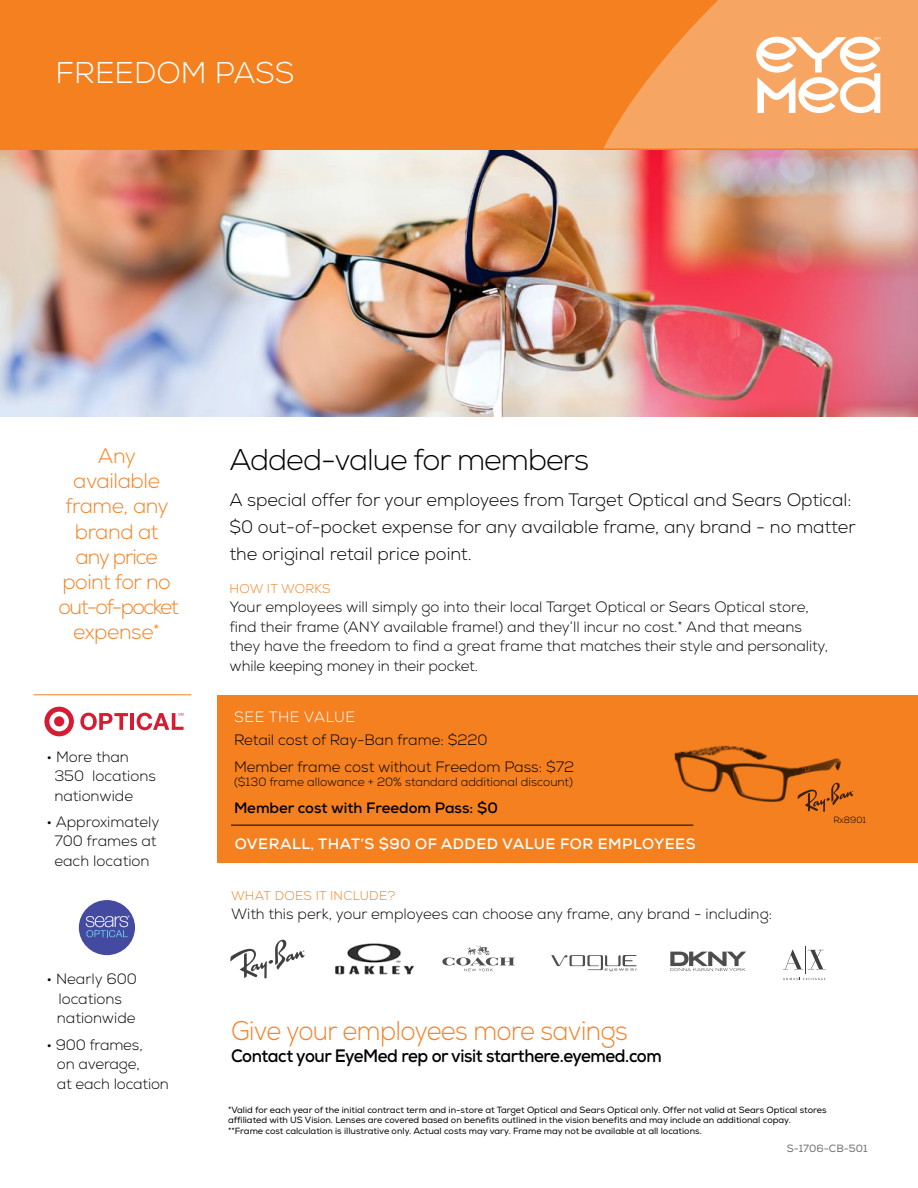
<style>
.page{position:relative;width:918px;height:1188px;background:#fff}
.page>*{position:absolute;margin:0;border:0;box-sizing:border-box;transform-origin:0 0}
.t1{font:300 30px "Nexa";letter-spacing:-.03em;color:#000}
.t2{font:300 30px "Nexa";color:#fff}
.t3{font:300 27px "Nexa";letter-spacing:-.025em;color:#f58025;scale:.94 1}
.t4{font:300 21px/25.2px "Nexa";letter-spacing:-.025em;color:#f58020;text-align:center}
.t5{font:300 18px/27px "Nexa";color:#000}
.t6{font:700 18px "Nexa";letter-spacing:-.025em;color:#000;scale:.94 1}
.t7{font:300 15px/19.5px "Nexa";color:#000}
.t8{font:700 15px "Nexa";letter-spacing:.035em;color:#fff}
.t9{font:700 15px "Nexa";color:#000}
.t10{font:300 15px "Nexa";letter-spacing:.035em;color:#fff}
.t11{font:300 12.75px "Nexa";letter-spacing:.02em;color:#f58020}
.t12{font:300 12px "Nexa";color:#000}
.t13{font:10.5px "Nexa";color:#6d6e71}
.t14{font:9px/10.8px "Nexa";color:#000}
.t15{font:300 9px "Nexa";color:#000}
</style>
<div class="page">
<img style="left:0;top:149px;width:918px;height:268px">
<svg style="left:551px;top:955px;width:86px;height:16px"></svg>
<svg style="left:442px;top:945px;width:73px;height:26px"></svg>
<svg style="left:230px;top:940px;width:75px;height:38px"></svg>
<svg style="left:783px;top:946px;width:43px;height:34px"></svg>
<svg style="left:670px;top:952px;width:76px;height:19px"></svg>
<svg style="left:44px;top:707px;width:30px;height:29px"></svg>
<svg style="left:80px;top:713px;width:48px;height:17px"></svg>
<hr style="left:131px;top:713px;width:3px;height:17px;background:#d71b32">
<svg style="left:137px;top:713px;width:47px;height:17px"></svg>
<div style="left:79px;top:900px;width:56px;height:55px;background:#434a9f;border-radius:50%"></div>
<svg style="left:79px;top:915px;width:51px;height:22px"></svg>
<div style="left:217px;top:695px;width:701px;height:168px;background:#f58020"></div>
<hr style="left:231px;top:825px;width:462px;height:1px;background:#000">
<svg style="left:845px;top:790px;width:9px;height:8px"></svg>
<div style="left:0;top:0;width:918px;height:149px;background:#f58020"></div>
<svg style="left:604px;top:0;width:314px;height:148px;fill:#f7a562"></svg>
<svg style="left:756px;top:37px;width:124px;height:76px;background:#facba4"></svg>
<hr style="left:34px;top:694px;width:157px;height:1px;background:#f58020">
<img style="left:335px;top:943px;width:79px;height:32px">
<img style="left:674px;top:745px;width:171px;height:67px">
<h1 class="t2" style="left:56px;top:55px;width:241px">FREEDOM PASS</h1>
<h3 class="t4" style="left:59px;top:444px;width:122px">Any available frame, any brand at any price point for no out-of-pocket expense*</h3>
<p class="t7" style="left:54px;top:747px;width:103px;text-indent:-8px">• More than<br>350 locations nationwide</p>
<p class="t7" style="left:46px;top:812px;width:115px;text-align:center">• Approximately<br>700 frames at each location</p>
<p class="t7" style="left:57px;top:970px;width:81px;text-indent:-10px">• Nearly 600 locations nationwide</p>
<p class="t7" style="left:57px;top:1035px;width:113px;text-indent:-10px">• 900 frames,<br>on average,<br>at each location</p>
<h1 class="t1" style="left:230px;top:442px;width:361px">Added-value for members</h1>
<p class="t5" style="left:230px;top:487px;width:628px">A special offer for your employees from Target Optical and Sears Optical: $0 out-of-pocket expense for any available frame, any brand - no matter the original retail price point.</p>
<p class="t11" style="left:230px;top:581px;width:103px">HOW IT WORKS</p>
<p class="t7" style="left:230px;top:598px;width:600px">Your employees will simply go into their local Target Optical or Sears Optical store, find their frame (ANY available frame!) and they’ll incur no cost.* And that means they have the freedom to find a great frame that matches their style and personality, while keeping money in their pocket.</p>
<p class="t10" style="left:234px;top:708px;width:123px">SEE THE VALUE</p>
<p class="t7" style="left:234px;top:727px;width:342px;line-height:27px">Retail cost of Ray-Ban frame: $220<br>Member frame cost without Freedom Pass: $72</p>
<p class="t12" style="left:234px;top:774px;width:340px">($130 frame allowance + 20% standard additional discount)</p>
<p class="t9" style="left:234px;top:798px;width:265px">Member cost with Freedom Pass: $0</p>
<p class="t8" style="left:235px;top:834px;width:462px">OVERALL, THAT’S $90 OF ADDED VALUE FOR EMPLOYEES</p>
<p class="t11" style="left:231px;top:888px;width:166px">WHAT DOES IT INCLUDE?</p>
<p class="t7" style="left:231px;top:905px;width:543px">With this perk, your employees can choose any frame, any brand - including:</p>
<h2 class="t3" style="left:231px;top:1015px;width:424px">Give your employees more savings</h2>
<p class="t6" style="left:231px;top:1044px;width:460px">Contact your EyeMed rep or visit starthere.eyemed.com</p>
<p class="t15" style="left:833px;top:814px;width:34px">Rx8901</p>
<p class="t14" style="left:228px;top:1104px;width:600px">*Valid for each year of the initial contract term and in-store at Target Optical and Sears Optical only. Offer not valid at Sears Optical stores affiliated with US Vision. Lenses are covered based on benefits outlined in the vision benefits and may include an additional copay. **Frame cost calculation is illustrative only. Actual costs may vary. Frame may not be available at all locations.</p>
<p class="t13" style="left:787px;top:1142px;width:82px">S-1706-CB-501</p>
</div>
